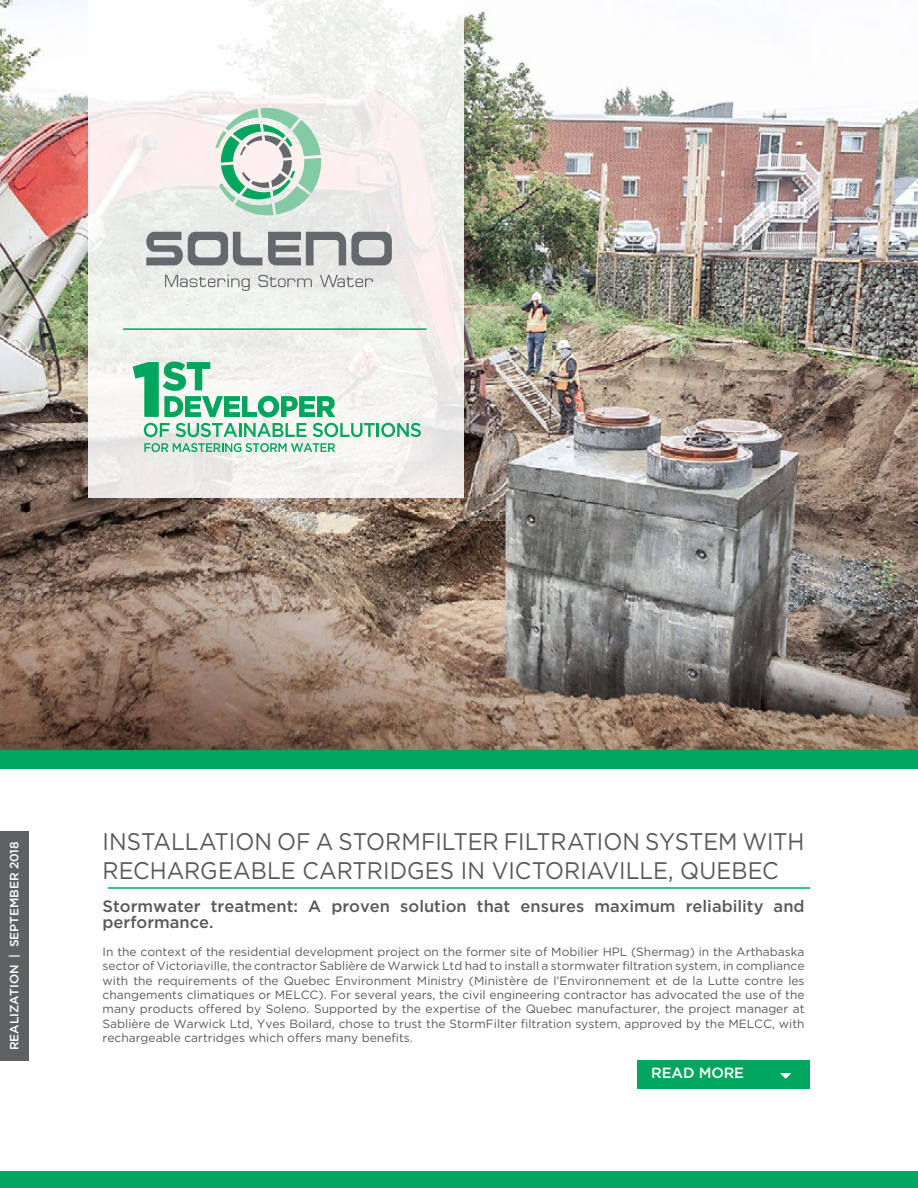
<style>
.page{position:relative;width:918px;height:1188px;background:#fff}
.page>*{position:absolute;margin:0;border:0;box-sizing:border-box;transform-origin:0 0}
.t1{font:24px/28.8px "Gotham HTF";letter-spacing:-.005em;color:#58595b;scale:.93 1}
.t2{font:500 16.5px/16.5px "Gotham HTF";color:#58595b}
.t3{font:500 14.7px "Gotham HTF";letter-spacing:-.01em;color:#fff}
.t4{font:12px/14.4px "Gotham HTF";color:#58595b;text-align:justify}
.t5{font:500 12px "Gotham HTF";letter-spacing:-.01em;color:#fff}
</style>
<div class="page">
<img style="left:0;top:0;width:918px;height:750px">
<div style="left:0;top:1171px;width:918px;height:17px;background:#00a65e"></div>
<div style="left:0;top:750px;width:918px;height:19px;background:#00a65e"></div>
<div style="left:89px;top:0;width:375px;height:498px;background:linear-gradient(to bottom,#f7f5f3,#eeecea)"></div>
<div style="left:638px;top:1061px;width:172px;height:28px;background:#00a65e"></div>
<hr style="left:123px;top:328px;width:304px;height:2px;background:#00a65e">
<hr style="left:108px;top:887px;width:702px;height:2px;background:#00a65e">
<svg style="left:215px;top:108px;width:107px;height:107px"></svg>
<svg style="left:268px;top:232px;width:124px;height:33px"></svg>
<svg style="left:146px;top:232px;width:116px;height:33px"></svg>
<svg style="left:165px;top:275px;width:85px;height:16px"></svg>
<svg style="left:258px;top:275px;width:54px;height:12px"></svg>
<svg style="left:320px;top:275px;width:53px;height:12px"></svg>
<svg style="left:144px;top:443px;width:191px;height:9px"></svg>
<svg style="left:133px;top:362px;width:288px;height:75px"></svg>
<div style="left:0;top:831px;width:28px;height:230px;background:#5f6062"></div>
<svg style="left:780px;top:1073px;width:11px;height:6px"></svg>
<p class="t5" style="left:7px;top:1050px;width:210px;rotate:-90deg">REALIZATION | SEPTEMBER 2018</p>
<h1 class="t1" style="left:103px;top:827px;width:756px">INSTALLATION OF A STORMFILTER FILTRATION SYSTEM WITH<br>RECHARGEABLE CARTRIDGES IN VICTORIAVILLE, QUEBEC</h1>
<h2 class="t2" style="left:103px;top:897px;width:704px">Stormwater treatment: A proven solution that ensures maximum reliability and performance.</h2>
<p class="t4" style="left:103px;top:944px;width:704px">In the context of the residential development project on the former site of Mobilier HPL (Shermag) in the Arthabaska sector of Victoriaville, the contractor Sablière de Warwick Ltd had to install a stormwater filtration system, in compliance with the requirements of the Quebec Environment Ministry (Ministère de l’Environnement et de la Lutte contre les changements climatiques or MELCC). For several years, the civil engineering contractor has advocated the use of the many products offered by Soleno. Supported by the expertise of the Quebec manufacturer, the project manager at Sablière de Warwick Ltd, Yves Boilard, chose to trust the StormFilter filtration system, approved by the MELCC, with rechargeable cartridges which offers many benefits.</p>
<p class="t3" style="left:651px;top:1065px;width:94px">READ MORE</p>
</div>
